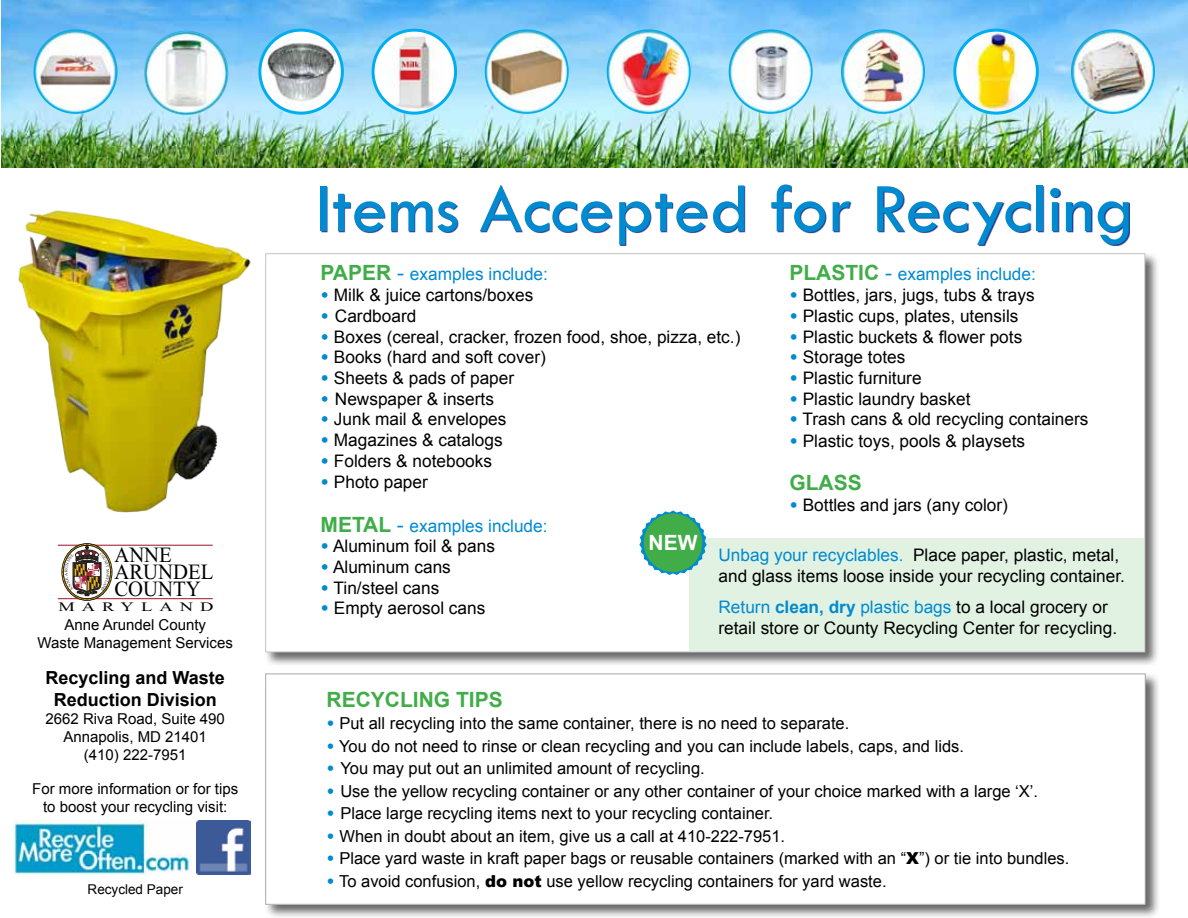
<style>
.page{position:relative;width:1188px;height:918px;background:#fff}
.page>*{position:absolute;margin:0;border:0;box-sizing:border-box;transform-origin:0 0}
.t1{font:72px "Tw Cen";color:#008ad0}
.t2{font:21.75px/16.6px "Times New Roman";color:#000;scale:.96 1}
.t3{font:700 21px "Arial";color:#41ad49}
.t4{font:700 21px "Arial";color:#fff}
.t5{font:700 18px/21.6px "Arial";color:#000;text-align:center}
.t6{font:17.25px/20.7px "Arial";color:#000}
.t7{font:17.25px "Arial";color:#008ad0}
.t8{font:16.5px "Arial";color:#000}
.t9{font:15px/18px "Arial";color:#000;text-align:center}
.t10{font:13.5px "Arial";color:#000}
.t11{font:12.9px "Times New Roman";letter-spacing:.38em;color:#000;scale:1.43 1}
.s1{font-size:21px}
.s2{font-weight:900;color:#008ad0}
.s3{color:#008ad0}
.s4{font-weight:700;color:#008ad0}
.s5{font-weight:700;font-size:21px;color:#41ad49}
.s6{font-weight:900}
</style>
<div class="page">
<img style="left:2px;top:0;width:1186px;height:168px">
<div style="left:264px;top:672px;width:896px;height:246px;background:#000;opacity:.6"></div>
<div style="left:266px;top:674px;width:879px;height:230px;background:#fff"></div>
<div style="left:266px;top:674px;width:879px;height:230px;border:1px solid #a7a9ac"></div>
<svg style="left:322px;top:185px;width:808px;height:60px"></svg>
<hr style="left:58px;top:598px;width:155px;height:1px;background:#a32130">
<div style="left:264px;top:252px;width:896px;height:415px;background:#000;opacity:.6"></div>
<div style="left:266px;top:254px;width:879px;height:398px;background:#fff;border:1px solid #c2c4c6"></div>
<img style="left:1px;top:166px;width:280px;height:386px">
<img style="left:14px;top:821px;width:176px;height:54px">
<img style="left:197px;top:821px;width:54px;height:54px">
<div style="left:689px;top:538px;width:455px;height:113px;background:#e1f2e2"></div>
<svg style="left:639px;top:511px;width:68px;height:64px"></svg>
<div style="left:644px;top:513px;width:58px;height:59px;background:#41ad49;border-radius:50%"></div>
<img style="left:34px;top:30px;width:83px;height:83px;border-radius:41px">
<div style="left:33px;top:29px;width:84px;height:85px;border:2px solid #00aeef;border-radius:50%"></div>
<svg style="left:260px;top:30px;width:82px;height:83px"></svg>
<img style="left:266px;top:37px;width:70px;height:69px">
<div style="left:258px;top:29px;width:86px;height:86px;border:3px solid #00aeef;border-radius:50%"></div>
<svg style="left:373px;top:30px;width:83px;height:83px"></svg>
<img style="left:384px;top:34px;width:61px;height:75px">
<div style="left:372px;top:29px;width:85px;height:86px;border:3px solid #00aeef;border-radius:50%"></div>
<img style="left:486px;top:30px;width:82px;height:83px;border-radius:41px">
<div style="left:485px;top:29px;width:84px;height:85px;border:2px solid #00aeef;border-radius:50%"></div>
<img style="left:607px;top:30px;width:83px;height:83px;border-radius:41px">
<div style="left:607px;top:29px;width:84px;height:85px;border:2px solid #00aeef;border-radius:50%"></div>
<img style="left:729px;top:30px;width:83px;height:83px;border-radius:41px">
<div style="left:729px;top:29px;width:84px;height:85px;border:2px solid #00aeef;border-radius:50%"></div>
<img style="left:842px;top:30px;width:82px;height:83px;border-radius:41px">
<div style="left:841px;top:29px;width:84px;height:85px;border:2px solid #00aeef;border-radius:50%"></div>
<svg style="left:955px;top:30px;width:82px;height:83px"></svg>
<img style="left:967px;top:31px;width:58px;height:81px">
<div style="left:953px;top:29px;width:86px;height:86px;border:3px solid #00aeef;border-radius:50%"></div>
<img style="left:1072px;top:30px;width:82px;height:83px;border-radius:41px">
<div style="left:1071px;top:29px;width:84px;height:85px;border:2px solid #00aeef;border-radius:50%"></div>
<img style="left:135px;top:21px;width:103px;height:103px">
<svg style="left:61px;top:543px;width:51px;height:58px"></svg>
<p class="t2" style="left:114px;top:546px;width:105px">ANNE<br>ARUNDEL<br>COUNTY</p>
<p class="t11" style="left:58px;top:598px;width:110px">MARYLAND</p>
<p class="t9" style="left:38px;top:616px;width:197px">Anne Arundel County<br>Waste Management Services</p>
<p class="t5" style="left:46px;top:667px;width:181px">Recycling and Waste<br>Reduction Division</p>
<p class="t9" style="left:46px;top:709px;width:181px">2662 Riva Road, Suite 490<br>Annapolis, MD 21401 (410) 222-7951</p>
<p class="t9" style="left:32px;top:780px;width:207px">For more information or for tips to boost your recycling visit:</p>
<p class="t10" style="left:88px;top:881px;width:97px">Recycled Paper</p>
<h1 class="t1" style="left:316px;top:165px;width:819px">Items Accepted for Recycling</h1>
<p class="t3" style="left:789px;top:259px;width:55px">PLASTIC</p>
<p class="t7" style="left:885px;top:263px;width:152px"><span class="s1">-</span> examples include:</p>
<p class="t6" style="left:789px;top:285px;width:247px"><span class="s2">•</span> Bottles, jars, jugs, tubs &amp; trays</p>
<p class="t6" style="left:789px;top:306px;width:231px"><span class="s2">•</span> Plastic cups, plates, utensils</p>
<p class="t6" style="left:789px;top:326px;width:234px"><span class="s2">•</span> Plastic buckets &amp; flower pots</p>
<p class="t6" style="left:789px;top:347px;width:118px"><span class="s2">•</span> Storage totes</p>
<p class="t6" style="left:789px;top:368px;width:134px"><span class="s2">•</span> Plastic furniture</p>
<p class="t6" style="left:789px;top:388px;width:183px"><span class="s2">•</span> Plastic laundry basket</p>
<p class="t6" style="left:789px;top:409px;width:301px"><span class="s2">•</span> Trash cans &amp; old recycling containers</p>
<p class="t6" style="left:789px;top:431px;width:237px"><span class="s2">•</span> Plastic toys, pools &amp; playsets</p>
<p class="t3" style="left:789px;top:469px;width:59px">GLASS</p>
<p class="t6" style="left:789px;top:495px;width:220px"><span class="s2">•</span> Bottles and jars (any color)</p>
<p class="t6" style="left:718px;top:545px;width:408px"><span class="s3">Unbag your recyclables.</span> Place paper, plastic, metal, and glass items loose inside your recycling container.</p>
<p class="t6" style="left:718px;top:597px;width:400px"><span class="s3">Return</span> <span class="s4">clean, dry</span> <span class="s3">plastic bags</span> to a local grocery or retail store or County Recycling Center for recycling.</p>
<p class="t7" style="left:321px;top:263px;width:229px"><span class="s5">PAPER</span> <span class="s1">-</span> examples include:</p>
<p class="t6" style="left:321px;top:285px;width:214px"><span class="s2">•</span> Milk &amp; juice cartons/boxes</p>
<p class="t6" style="left:321px;top:306px;width:97px"><span class="s2">•</span> Cardboard</p>
<p class="t6" style="left:321px;top:326px;width:421px"><span class="s2">•</span> Boxes (cereal, cracker, frozen food, shoe, pizza, etc.)</p>
<p class="t6" style="left:321px;top:347px;width:227px"><span class="s2">•</span> Books (hard and soft cover)</p>
<p class="t6" style="left:321px;top:368px;width:195px"><span class="s2">•</span> Sheets &amp; pads of paper</p>
<p class="t6" style="left:321px;top:388px;width:175px"><span class="s2">•</span> Newspaper &amp; inserts</p>
<p class="t6" style="left:321px;top:409px;width:187px"><span class="s2">•</span> Junk mail &amp; envelopes</p>
<p class="t6" style="left:321px;top:430px;width:184px"><span class="s2">•</span> Magazines &amp; catalogs</p>
<p class="t6" style="left:321px;top:450px;width:173px"><span class="s2">•</span> Folders &amp; notebooks</p>
<p class="t6" style="left:321px;top:472px;width:109px"><span class="s2">•</span> Photo paper</p>
<p class="t7" style="left:321px;top:514px;width:229px"><span class="s5">METAL</span> <span class="s1">-</span> examples include:</p>
<p class="t6" style="left:321px;top:536px;width:176px"><span class="s2">•</span> Aluminum foil &amp; pans</p>
<p class="t6" style="left:321px;top:557px;width:132px"><span class="s2">•</span> Aluminum cans</p>
<p class="t6" style="left:321px;top:577px;width:120px"><span class="s2">•</span> Tin/steel cans</p>
<p class="t6" style="left:321px;top:598px;width:166px"><span class="s2">•</span> Empty aerosol cans</p>
<p class="t4" style="left:649px;top:529px;width:50px">new</p>
<p class="t3" style="left:327px;top:685px;width:178px">Recycling tips</p>
<p class="t8" style="left:327px;top:713px;width:524px"><span class="s2">•</span> Put all recycling into the same container, there is no need to separate.</p>
<p class="t8" style="left:327px;top:735px;width:639px"><span class="s2">•</span> You do not need to rinse or clean recycling and you can include labels, caps, and lids.</p>
<p class="t8" style="left:327px;top:758px;width:380px"><span class="s2">•</span> You may put out an unlimited amount of recycling.</p>
<p class="t8" style="left:327px;top:780px;width:713px"><span class="s2">•</span> Use the yellow recycling container or any other container of your choice marked with a large ‘X’.</p>
<p class="t8" style="left:327px;top:803px;width:448px"><span class="s2">•</span> Place large recycling items next to your recycling container.</p>
<p class="t8" style="left:327px;top:825px;width:460px"><span class="s2">•</span> When in doubt about an item, give us a call at 410-222-7951.</p>
<p class="t8" style="left:327px;top:848px;width:744px"><span class="s2">•</span> Place yard waste in kraft paper bags or reusable containers (marked with an “<span class="s6">X</span>”) or tie into bundles.</p>
<p class="t8" style="left:327px;top:870px;width:562px"><span class="s2">•</span> To avoid confusion, <span class="s6">do not</span> use yellow recycling containers for yard waste.</p>
</div>
